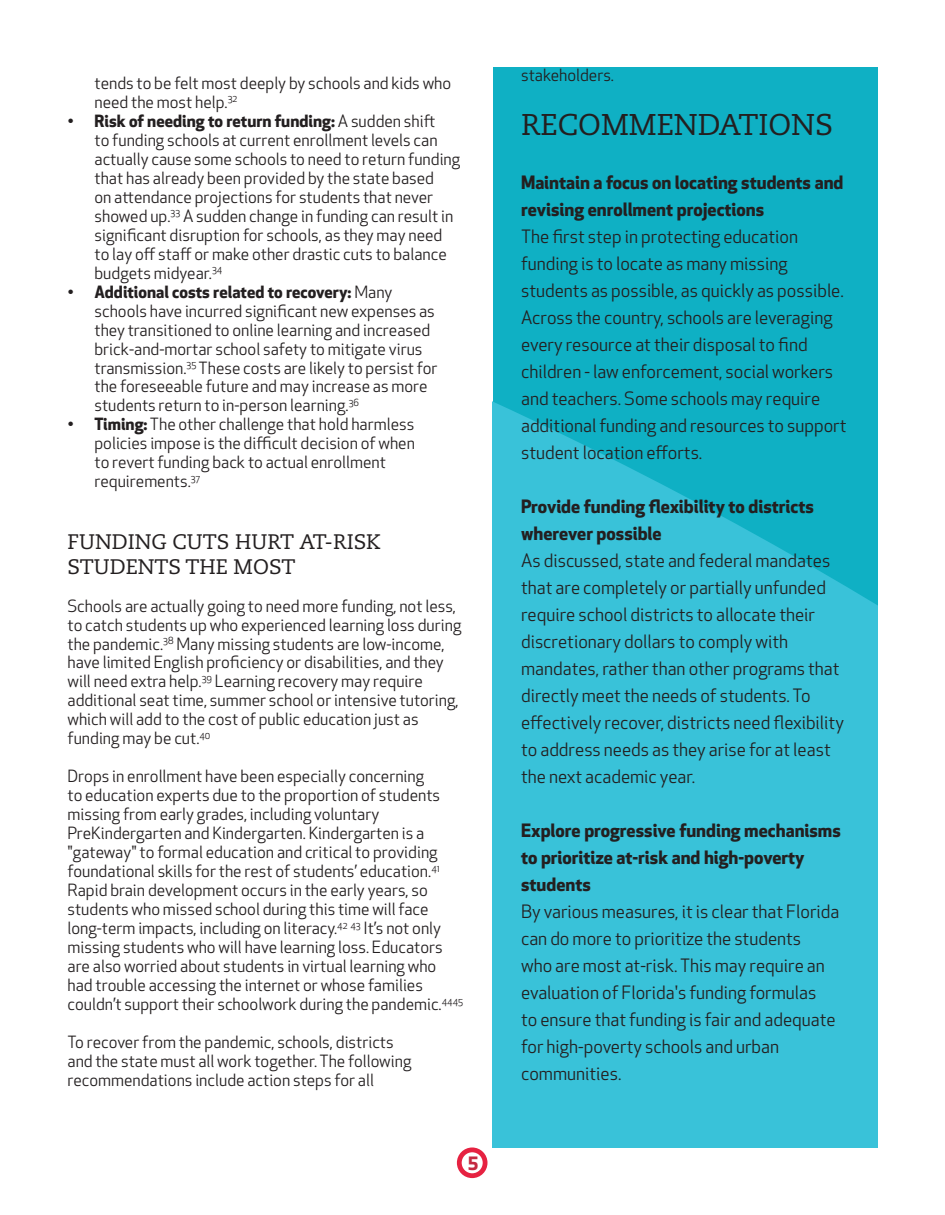
<style>
.page{position:relative;width:945px;height:1215px;background:#fff}
.page>*{position:absolute;margin:0;border:0;box-sizing:border-box;transform-origin:0 0}
.t1{font:30px "Caecilia LT Std";color:#231f20}
.t2{font:21px/24.2px "Caecilia LT Std";color:#231f20}
.t3{font:18px/27px "Apex New";color:#231f20}
.t4{font:700 18px/27px "Apex New";color:#231f20}
.Normal_Normal___Afte{font:700 18px "Apex New";color:#c42a41}
.t5{font:16.5px/19px "Apex New";color:#231f20}
.s1{font-weight:700}
</style>
<div class="page">
<div style="left:493px;top:68px;width:385px;height:1080px;background:#0fb0c4"></div>
<svg style="left:493px;top:402px;width:385px;height:746px;fill:#39c2d9"></svg>
<div style="left:457px;top:1148px;width:30px;height:30px;border:5px solid #e62241;border-radius:50%"></div>
<p class="t5" style="left:94px;top:73px;width:358px">tends to be felt most deeply by schools and kids who need the most help.<sup>32</sup></p>
<p class="t5" style="left:94px;top:111px;width:367px;text-indent:-27px"><span class="s1">• Risk of needing to return funding:</span> A sudden shift<br>to funding schools at current enrollment levels can actually cause some schools to need to return funding that has already been provided by the state based<br>on attendance projections for students that never showed up.<sup>33</sup> A sudden change in funding can result in significant disruption for schools, as they may need to lay off staff or make other drastic cuts to balance budgets midyear.<sup>34</sup></p>
<p class="t5" style="left:94px;top:282px;width:345px;text-indent:-27px"><span class="s1">• Additional costs related to recovery:</span> Many schools have incurred significant new expenses as they transitioned to online learning and increased brick-and-mortar school safety to mitigate virus transmission.<sup>35</sup> These costs are likely to persist for the foreseeable future and may increase as more students return to in-person learning.<sup>36</sup></p>
<p class="t5" style="left:94px;top:415px;width:322px;text-indent:-27px"><span class="s1">• Timing:</span> The other challenge that hold harmless policies impose is the difficult decision of when to revert funding back to actual enrollment requirements.<sup>37</sup></p>
<p class="t2" style="left:68px;top:530px;width:315px">FUNDING CUTS HURT AT-RISK<br>STUDENTS THE MOST</p>
<p class="t5" style="left:68px;top:596px;width:395px">Schools are actually going to need more funding, not less, to catch students up who experienced learning loss during the pandemic.<sup>38</sup> Many missing students are low-income, have limited English proficiency or disabilities, and they will need extra help.<sup>39</sup> Learning recovery may require additional seat time, summer school or intensive tutoring, which will add to the cost of public education just as funding may be cut.<sup>40</sup></p>
<p class="t5" style="left:68px;top:767px;width:397px">Drops in enrollment have been especially concerning<br>to education experts due to the proportion of students missing from early grades, including voluntary PreKindergarten and Kindergarten. Kindergarten is a "gateway" to formal education and critical to providing foundational skills for the rest of students’ education.<sup>41<br></sup>Rapid brain development occurs in the early years, so students who missed school during this time will face long-term impacts, including on literacy.<sup>42</sup> <sup>43</sup> It’s not only missing students who will have learning loss. Educators are also worried about students in virtual learning who had trouble accessing the internet or whose families couldn’t support their schoolwork during the pandemic.<sup>4445</sup></p>
<p class="t5" style="left:68px;top:1033px;width:345px">To recover from the pandemic, schools, districts and the state must all work together. The following recommendations include action steps for all</p>
<p class="Normal_Normal___Afte" style="left:468px;top:1150px;width:12px">5</p>
<p class="t5" style="left:521px;top:65px;width:95px">stakeholders.</p>
<p class="t1" style="left:521px;top:107px;width:313px">RECOMMENDATIONS</p>
<p class="t4" style="left:521px;top:168px;width:324px">Maintain a focus on locating students and revising enrollment projections</p>
<p class="t3" style="left:521px;top:223px;width:327px">The first step in protecting education funding is to locate as many missing students as possible, as quickly as possible.<br>Across the country, schools are leveraging every resource at their disposal to find children - law enforcement, social workers and teachers. Some schools may require additional funding and resources to support student location efforts.</p>
<p class="t4" style="left:521px;top:492px;width:294px">Provide funding flexibility to districts wherever possible</p>
<p class="t3" style="left:521px;top:547px;width:324px">As discussed, state and federal mandates that are completely or partially unfunded require school districts to allocate their discretionary dollars to comply with mandates, rather than other programs that directly meet the needs of students. To effectively recover, districts need flexibility to address needs as they arise for at least the next academic year.</p>
<p class="t4" style="left:521px;top:816px;width:321px">Explore progressive funding mechanisms to prioritize at-risk and high-poverty students</p>
<p class="t3" style="left:521px;top:898px;width:320px">By various measures, it is clear that Florida can do more to prioritize the students<br>who are most at-risk. This may require an evaluation of Florida's funding formulas<br>to ensure that funding is fair and adequate for high-poverty schools and urban communities.</p>
</div>
